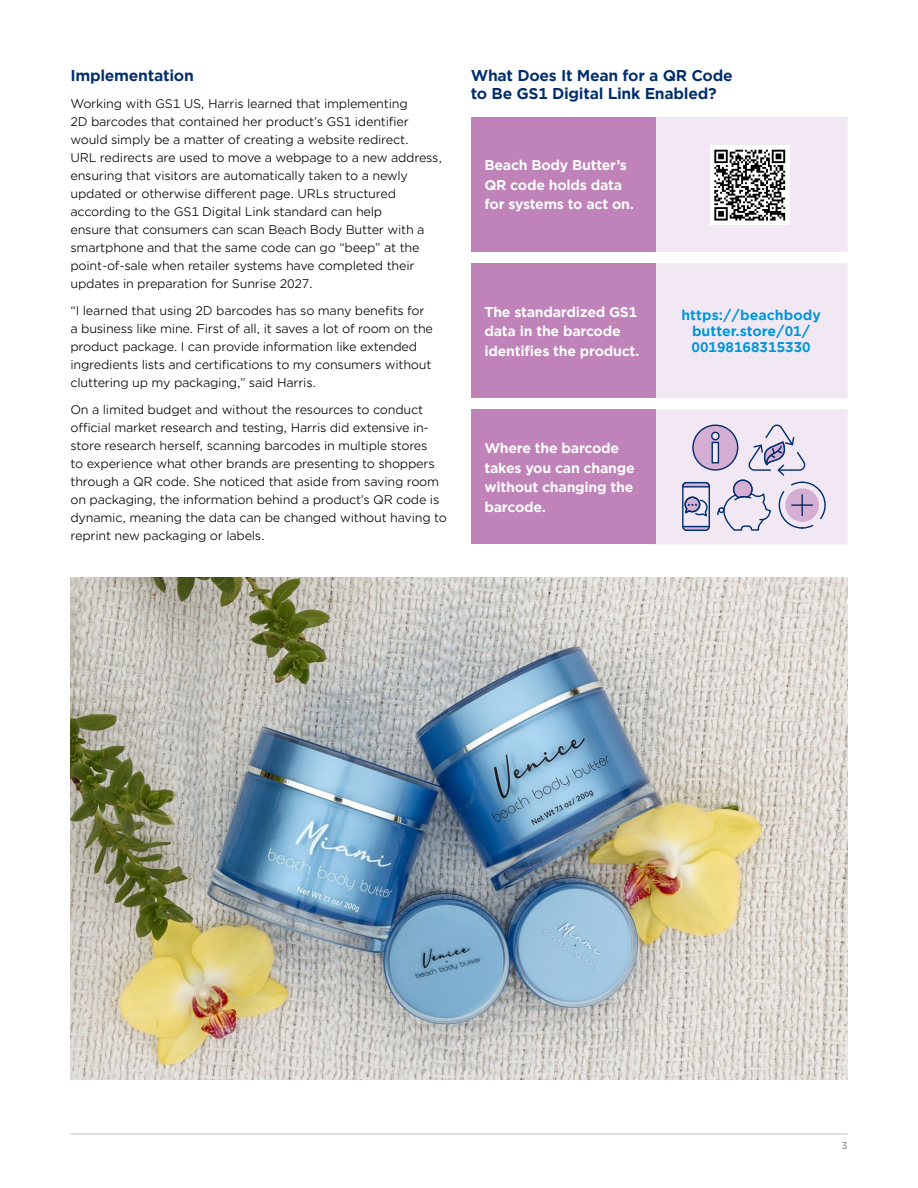
<style>
.page{position:relative;width:918px;height:1188px;background:#fff}
.page>*{position:absolute;margin:0;border:0;box-sizing:border-box;transform-origin:0 0}
.t1{font:700 15px/18px "Gotham Office";letter-spacing:-.02em;color:#002d6c}
.t2{font:700 13.5px/19.5px "Gotham Office";letter-spacing:-.02em;color:#fff}
.t3{font:700 13.5px/16.2px "Gotham Office";color:#0095da;text-align:center}
.t4{font:12px/18px "Gotham Office";letter-spacing:-.02em;color:#000}
.t5{font:9px "Gotham Office";color:#58595b}
</style>
<div class="page">
<hr style="left:70px;top:1134px;width:778px;height:1px;background:#bcbec0">
<img style="left:70px;top:578px;width:778px;height:502px">
<div style="left:656px;top:263px;width:192px;height:135px;background:#f1e8f3"></div>
<div style="left:471px;top:263px;width:185px;height:135px;background:#bf83b9"></div>
<div style="left:649px;top:410px;width:199px;height:134px;background:#f1e8f3"></div>
<div style="left:471px;top:410px;width:185px;height:134px;background:#bf83b9"></div>
<svg style="left:682px;top:425px;width:144px;height:106px"></svg>
<div style="left:471px;top:117px;width:377px;height:135px;background:#f1e8f3"></div>
<div style="left:471px;top:117px;width:185px;height:135px;background:#bf83b9"></div>
<div style="left:710px;top:145px;width:80px;height:80px;background:#fff"></div>
<svg style="left:714px;top:150px;width:71px;height:71px"></svg>
<p class="t1" style="left:70px;top:66px;width:125px">Implementation</p>
<p class="t4" style="left:70px;top:94px;width:373px">Working with GS1 US, Harris learned that implementing<br>2D barcodes that contained her product’s GS1 identifier would simply be a matter of creating a website redirect.<br>URL redirects are used to move a webpage to a new address, ensuring that visitors are automatically taken to a newly updated or otherwise different page. URLs structured according to the GS1 Digital Link standard can help<br>ensure that consumers can scan Beach Body Butter with a smartphone and that the same code can go “beep” at the point-of-sale when retailer systems have completed their updates in preparation for Sunrise 2027.</p>
<p class="t4" style="left:70px;top:301px;width:364px">“I learned that using 2D barcodes has so many benefits for a business like mine. First of all, it saves a lot of room on the product package. I can provide information like extended ingredients lists and certifications to my consumers without cluttering up my packaging,” said Harris.</p>
<p class="t4" style="left:70px;top:400px;width:378px">On a limited budget and without the resources to conduct official market research and testing, Harris did extensive in&shy;store research herself, scanning barcodes in multiple stores<br>to experience what other brands are presenting to shoppers through a QR code. She noticed that aside from saving room on packaging, the information behind a product’s QR code is dynamic, meaning the data can be changed without having to reprint new packaging or labels.</p>
<p class="t1" style="left:471px;top:66px;width:263px">What Does It Mean for a QR Code to Be GS1 Digital Link Enabled?</p>
<p class="t2" style="left:484px;top:156px;width:151px">Beach Body Butter’s<br>QR code holds data for systems to act on.</p>
<p class="t2" style="left:484px;top:302px;width:157px">The standardized GS1 data in the barcode identifies the product.</p>
<p class="t2" style="left:484px;top:438px;width:152px">Where the barcode takes you can change without changing the barcode.</p>
<p class="t3" style="left:681px;top:307px;width:141px">https://beachbody butter.store/01/<br>00198168315330</p>
<p class="t5" style="left:842px;top:1140px;width:7px">3</p>
</div>
